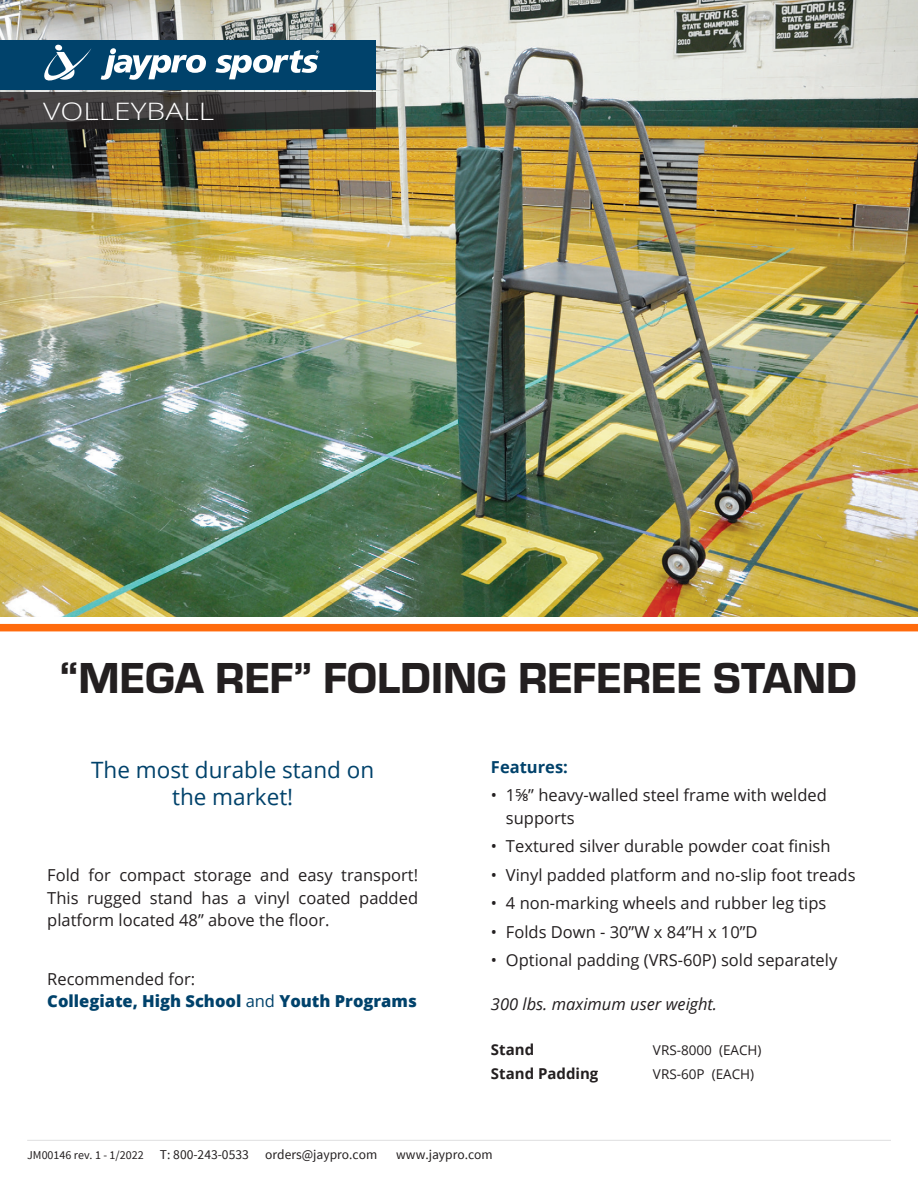
<style>
.page{position:relative;width:918px;height:1188px;background:#fff}
.page>*{position:absolute;margin:0;border:0;box-sizing:border-box;transform-origin:0 0}
.t1{font:45px "Eurostile Hea";color:#231f20}
.t2{font:300 24px "Open Sans";color:#fff;scale:1.25 1}
.t3{font:22.5px "Open Sans";color:#00426b}
.t4{font:16.5px/22.5px "Open Sans";color:#231f20;text-align:justify}
.t5{font:800 16.5px "Open Sans";color:#00426b}
.t6{font:italic 16.5px "Open Sans";color:#231f20}
.t7{font:700 16.5px "Open Sans";color:#00426b}
.ITEM_name{font:700 15px "Open Sans";color:#231f20}
.t8{font:13.5px "Source Sans Pro";color:#231f20}
.ITEM_name-2{font:13.5px "Open Sans";color:#231f20}
.s1{font-weight:400}
.s2{font-size:12px}
</style>
<div class="page">
<img style="left:0;top:0;width:918px;height:617px">
<div style="left:0;top:40px;width:376px;height:50px;background:#00426b"></div>
<svg style="left:44px;top:45px;width:47px;height:36px"></svg>
<svg style="left:101px;top:48px;width:105px;height:32px"></svg>
<svg style="left:215px;top:50px;width:104px;height:29px"></svg>
<svg style="left:0;top:93px;width:376px;height:36px;background:#393837"></svg>
<div style="left:0;top:624px;width:918px;height:7px;background:#ff6b0d"></div>
<hr style="left:27px;top:1140px;width:864px;height:1px;background:#54575a">
<p class="t2" style="left:43px;top:95px;width:138px">VOLLEYBALL</p>
<p class="t1" style="left:60px;top:646px;width:798px">“MEGA REF” FOLDING REFEREE STAND</p>
<p class="t3" style="left:91px;top:754px;width:285px">The most durable stand on</p>
<p class="t3" style="left:172px;top:781px;width:123px">the market!</p>
<p class="t4" style="left:47px;top:863px;width:372px">Fold for compact storage and easy transport!<br>This rugged stand has a vinyl coated padded platform located 48” above the floor.</p>
<p class="t4" style="left:47px;top:967px;width:149px">Recommended for:</p>
<p class="t5" style="left:47px;top:989px;width:371px">Collegiate, High School <span class="s1">and</span> Youth Programs</p>
<p class="t7" style="left:491px;top:755px;width:78px">Features:</p>
<p class="t4" style="left:491px;top:784px;width:337px">• 1⅝” heavy-walled steel frame with welded</p>
<p class="t4" style="left:506px;top:806px;width:70px">supports</p>
<p class="t4" style="left:491px;top:835px;width:341px">• Textured silver durable powder coat finish</p>
<p class="t4" style="left:491px;top:863px;width:366px">• Vinyl padded platform and no-slip foot treads</p>
<p class="t4" style="left:491px;top:892px;width:337px">• 4 non-marking wheels and rubber leg tips</p>
<p class="t4" style="left:491px;top:920px;width:268px">• Folds Down - 30”W x 84”H x 10”D</p>
<p class="t4" style="left:491px;top:949px;width:348px">• Optional padding (VRS-60P) sold separately</p>
<p class="t6" style="left:491px;top:993px;width:228px">300 lbs. maximum user weight.</p>
<p class="ITEM_name" style="left:491px;top:1039px;width:45px">Stand</p>
<p class="ITEM_name-2" style="left:653px;top:1041px;width:110px">VRS-8000 (EACH)</p>
<p class="ITEM_name" style="left:491px;top:1063px;width:109px">Stand Padding</p>
<p class="ITEM_name-2" style="left:653px;top:1065px;width:103px">VRS-60P (EACH)</p>
<p class="t8" style="left:27px;top:1146px;width:351px"><span class="s2">JM00146 rev. 1 - 1/2022</span> T: 800-243-0533 orders@jaypro.com</p>
<p class="t8" style="left:396px;top:1146px;width:98px">www.jaypro.com</p>
</div>
